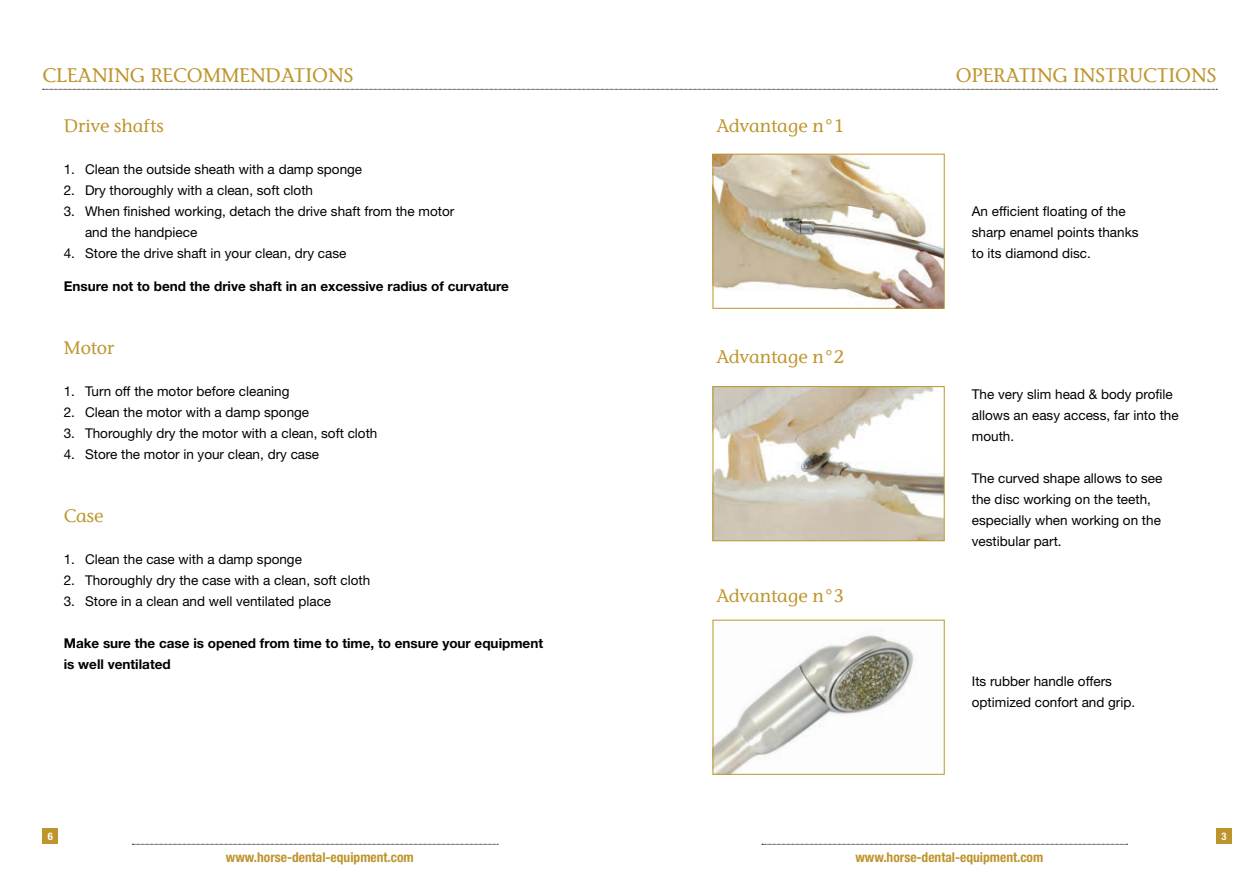
<style>
.page{position:relative;width:1259px;height:893px;background:#fff}
.page>*{position:absolute;margin:0;border:0;box-sizing:border-box;transform-origin:0 0}
.t1{font:19.5px "Stone Informal LT";color:#be952d}
.t2{font:500 18px "Stone Inf ITC";color:#be952d}
.t3{font:13.5px/21px "Helvetica Neue LT Std";color:#000}
.t4{font:700 13.5px/21px "Helvetica Neue LT Std";color:#000}
.t5{font:700 condensed 13.5px "Helvetica Neue LT Std";color:#be952d}
.t6{font:700 condensed 10.5px "Helvetica Neue LT Std";color:#fff}
</style>
<div class="page">
<svg style="left:132px;top:844px;width:366px;height:1px"></svg>
<svg style="left:762px;top:844px;width:365px;height:1px"></svg>
<svg style="left:43px;top:89px;width:1174px;height:1px"></svg>
<div style="left:43px;top:829px;width:15px;height:15px;background:#be952d"></div>
<div style="left:1216px;top:829px;width:15px;height:15px;background:#be952d"></div>
<img style="left:714px;top:156px;width:228px;height:151px">
<div style="left:712px;top:154px;width:232px;height:155px;border:1px solid #be952d"></div>
<img style="left:714px;top:388px;width:228px;height:151px">
<div style="left:712px;top:386px;width:232px;height:155px;border:1px solid #be952d"></div>
<img style="left:714px;top:635px;width:201px;height:138px">
<div style="left:712px;top:620px;width:232px;height:155px;border:1px solid #be952d"></div>
<h1 class="t1" style="left:43px;top:64px;width:312px">CLEANING RECOMMENDATIONS</h1>
<h2 class="t2" style="left:64px;top:115px;width:101px">Drive shafts</h2>
<p class="t3" style="left:64px;top:159px;width:300px">1. Clean the outside sheath with a damp sponge</p>
<p class="t3" style="left:64px;top:180px;width:251px">2. Dry thoroughly with a clean, soft cloth</p>
<p class="t3" style="left:85px;top:201px;width:371px;text-indent:-21px">3. When finished working, detach the drive shaft from the motor and the handpiece</p>
<p class="t3" style="left:64px;top:243px;width:284px">4. Store the drive shaft in your clean, dry case</p>
<p class="t4" style="left:64px;top:276px;width:447px">Ensure not to bend the drive shaft in an excessive radius of curvature</p>
<h2 class="t2" style="left:64px;top:337px;width:52px">Motor</h2>
<p class="t3" style="left:64px;top:381px;width:227px">1. Turn off the motor before cleaning</p>
<p class="t3" style="left:64px;top:402px;width:247px">2. Clean the motor with a damp sponge</p>
<p class="t3" style="left:64px;top:423px;width:315px">3. Thoroughly dry the motor with a clean, soft cloth</p>
<p class="t3" style="left:64px;top:444px;width:257px">4. Store the motor in your clean, dry case</p>
<h2 class="t2" style="left:64px;top:505px;width:41px">Case</h2>
<p class="t3" style="left:64px;top:549px;width:240px">1. Clean the case with a damp sponge</p>
<p class="t3" style="left:64px;top:570px;width:308px">2. Thoroughly dry the case with a clean, soft cloth</p>
<p class="t3" style="left:64px;top:591px;width:269px">3. Store in a clean and well ventilated place</p>
<p class="t4" style="left:64px;top:633px;width:481px">Make sure the case is opened from time to time, to ensure your equipment is well ventilated</p>
<p class="t6" style="left:48px;top:830px;width:7px">6</p>
<h2 class="t2" style="left:716px;top:115px;width:129px">Advantage n°1</h2>
<h2 class="t2" style="left:716px;top:346px;width:129px">Advantage n°2</h2>
<h2 class="t2" style="left:716px;top:585px;width:129px">Advantage n°3</h2>
<h1 class="t1" style="left:955px;top:64px;width:262px">OPERATING INSTRUCTIONS</h1>
<p class="t3" style="left:972px;top:201px;width:168px">An efficient floating of the sharp enamel points thanks to its diamond disc.</p>
<p class="t3" style="left:972px;top:384px;width:208px">The very slim head &amp; body profile allows an easy access, far into the mouth.</p>
<p class="t3" style="left:972px;top:468px;width:192px">The curved shape allows to see the disc working on the teeth, especially when working on the vestibular part.</p>
<p class="t3" style="left:972px;top:670px;width:165px">Its rubber handle offers optimized confort and grip.</p>
<p class="t6" style="left:1221px;top:830px;width:7px">3</p>
<p class="t5" style="left:226px;top:849px;width:189px">www.horse-dental-equipment.com</p>
<p class="t5" style="left:855px;top:849px;width:189px">www.horse-dental-equipment.com</p>
</div>
